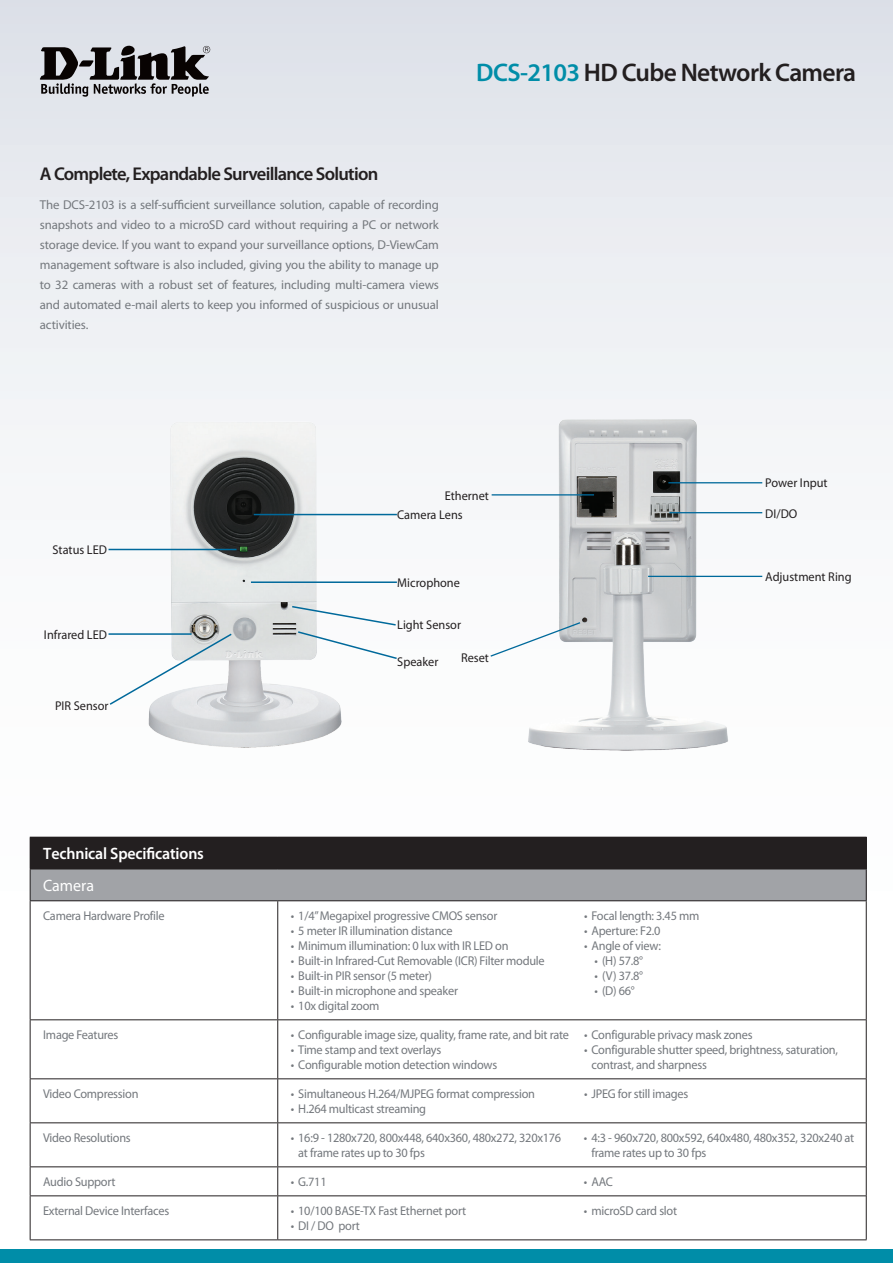
<style>
.page{position:relative;width:893px;height:1263px;background:#fff}
.page>*{position:absolute;margin:0;border:0;box-sizing:border-box;transform-origin:0 0}
.t1{font:600 25.5px "Myriad Pro";letter-spacing:-.025em;color:#231f20}
.t2{font:600 18.6px "Myriad Pro";letter-spacing:-.04em;color:#231f20}
.t3{font:600 16.5px "Myriad Pro";letter-spacing:-.01em;color:#fff}
.t4{font:16.5px "Myriad Pro";color:#fff}
.t5{font:12.9px/20px "Myriad Pro";letter-spacing:-.01em;color:#74787d;text-align:justify}
.t6{font:12.75px/15px "Myriad Pro";letter-spacing:-.02em;color:#74787d}
.t7{font:12.75px "Myriad Pro";color:#231f20}
.s1{color:#008da8}
</style>
<div class="page">
<div style="left:0;top:0;width:893px;height:1084px;background:linear-gradient(to bottom,#e3e6ec,#fff)"></div>
<div style="left:0;top:1249px;width:893px;height:14px;background:#008da8"></div>
<svg style="left:40px;top:46px;width:170px;height:51px;background:#807f83"></svg>
<div style="left:30px;top:837px;width:836px;height:32px;background:#231f20"></div>
<div style="left:30px;top:869px;width:836px;height:32px;background:#a1a3a7"></div>
<hr style="left:866px;top:837px;width:1px;height:32px;background:#231f20">
<hr style="left:866px;top:869px;width:1px;height:31px;background:#231f20">
<hr style="left:30px;top:869px;width:248px;height:1px;background:#231f20">
<hr style="left:30px;top:869px;width:1px;height:31px;background:#231f20">
<hr style="left:278px;top:869px;width:293px;height:1px;background:#231f20">
<hr style="left:571px;top:869px;width:296px;height:1px;background:#231f20">
<hr style="left:278px;top:1122px;width:293px;height:1px;background:#231f20">
<hr style="left:278px;top:1166px;width:293px;height:1px;background:#231f20">
<hr style="left:278px;top:1195px;width:293px;height:1px;background:#231f20">
<hr style="left:30px;top:900px;width:248px;height:1px;background:#231f20">
<hr style="left:30px;top:901px;width:1px;height:118px;background:#231f20">
<hr style="left:30px;top:1020px;width:1px;height:58px;background:#231f20">
<hr style="left:30px;top:1079px;width:1px;height:43px;background:#231f20">
<hr style="left:30px;top:1123px;width:1px;height:43px;background:#231f20">
<svg style="left:30px;top:1167px;width:1px;height:28px"></svg>
<hr style="left:30px;top:1196px;width:1px;height:43px;background:#231f20">
<hr style="left:571px;top:900px;width:296px;height:1px;background:#231f20">
<hr style="left:571px;top:1122px;width:295px;height:1px;background:#231f20">
<hr style="left:571px;top:1166px;width:295px;height:1px;background:#231f20">
<hr style="left:571px;top:1195px;width:295px;height:1px;background:#231f20">
<hr style="left:866px;top:901px;width:1px;height:119px;background:#231f20">
<hr style="left:866px;top:1020px;width:1px;height:59px;background:#231f20">
<hr style="left:866px;top:1079px;width:1px;height:44px;background:#231f20">
<hr style="left:866px;top:1123px;width:1px;height:44px;background:#231f20">
<svg style="left:866px;top:1167px;width:1px;height:29px"></svg>
<hr style="left:866px;top:1196px;width:1px;height:43px;background:#231f20">
<hr style="left:30px;top:1122px;width:248px;height:1px;background:#231f20">
<hr style="left:30px;top:1166px;width:248px;height:1px;background:#231f20">
<hr style="left:30px;top:1195px;width:248px;height:1px;background:#231f20">
<hr style="left:278px;top:1239px;width:293px;height:1px;background:#231f20">
<hr style="left:30px;top:1239px;width:248px;height:1px;background:#231f20">
<hr style="left:571px;top:1239px;width:296px;height:1px;background:#231f20">
<hr style="left:278px;top:900px;width:293px;height:1px;background:#231f20">
<hr style="left:277px;top:901px;width:1px;height:118px;background:#231f20">
<hr style="left:277px;top:1020px;width:1px;height:58px;background:#231f20">
<hr style="left:277px;top:1079px;width:1px;height:43px;background:#231f20">
<hr style="left:277px;top:1123px;width:1px;height:43px;background:#231f20">
<svg style="left:277px;top:1167px;width:1px;height:28px"></svg>
<hr style="left:277px;top:1196px;width:1px;height:43px;background:#231f20">
<hr style="left:30px;top:1019px;width:248px;height:1px;background:#231f20">
<hr style="left:278px;top:1019px;width:293px;height:1px;background:#231f20">
<hr style="left:571px;top:1019px;width:295px;height:1px;background:#231f20">
<hr style="left:30px;top:1078px;width:248px;height:1px;background:#231f20">
<hr style="left:278px;top:1078px;width:293px;height:1px;background:#231f20">
<hr style="left:571px;top:1078px;width:295px;height:1px;background:#231f20">
<img style="left:111px;top:386px;width:267px;height:397px">
<img style="left:497px;top:389px;width:261px;height:371px">
<hr style="left:109px;top:549px;width:128px;height:1px;background:#00699b">
<svg style="left:108px;top:632px;width:125px;height:74px"></svg>
<hr style="left:254px;top:514px;width:143px;height:1px;background:#00699b">
<hr style="left:251px;top:581px;width:146px;height:2px;background:#00699b">
<svg style="left:290px;top:605px;width:108px;height:55px"></svg>
<hr style="left:492px;top:494px;width:102px;height:1px;background:#00699b">
<svg style="left:489px;top:621px;width:93px;height:37px"></svg>
<hr style="left:668px;top:482px;width:94px;height:1px;background:#00699b">
<hr style="left:669px;top:512px;width:93px;height:1px;background:#00699b">
<hr style="left:648px;top:576px;width:114px;height:1px;background:#00699b">
<h2 class="t2" style="left:40px;top:162px;width:340px">A Complete, Expandable Surveillance Solution</h2>
<p class="t5" style="left:40px;top:195px;width:401px">The DCS-2103 is a self-sufficient surveillance solution, capable of recording snapshots and video to a microSD card without requiring a PC or network storage device. If you want to expand your surveillance options, D-ViewCam management software is also included, giving you the ability to manage up to 32 cameras with a robust set of features, including multi-camera views and automated e-mail alerts to keep you informed of suspicious or unusual activities.</p>
<h1 class="t1" style="left:476px;top:56px;width:381px"><span class="s1">DCS-2103</span> HD Cube Network Camera</h1>
<p class="t7" style="left:53px;top:542px;width:56px">Status LED</p>
<p class="t7" style="left:44px;top:627px;width:65px">Infrared LED</p>
<p class="t7" style="left:55px;top:697px;width:55px">PIR Sensor</p>
<p class="t7" style="left:445px;top:487px;width:46px">Ethernet</p>
<p class="t7" style="left:397px;top:507px;width:67px">Camera Lens</p>
<p class="t7" style="left:397px;top:575px;width:64px">Microphone</p>
<p class="t7" style="left:397px;top:617px;width:65px">Light Sensor</p>
<p class="t7" style="left:397px;top:653px;width:43px">Speaker</p>
<p class="t7" style="left:461px;top:649px;width:29px">Reset</p>
<p class="t7" style="left:765px;top:475px;width:64px">Power Input</p>
<p class="t7" style="left:765px;top:506px;width:34px">DI/DO</p>
<p class="t7" style="left:765px;top:569px;width:88px">Adjustment Ring</p>
<p class="t3" style="left:43px;top:843px;width:162px">Technical Specifications</p>
<p class="t4" style="left:43px;top:875px;width:52px">Camera</p>
<p class="t6" style="left:43px;top:908px;width:123px">Camera Hardware Profile</p>
<p class="t6" style="left:291px;top:908px;width:208px">• 1/4” Megapixel progressive CMOS sensor</p>
<p class="t6" style="left:291px;top:923px;width:163px">• 5 meter IR illumination distance</p>
<p class="t6" style="left:291px;top:938px;width:219px">• Minimum illumination: 0 lux with IR LED on</p>
<p class="t6" style="left:291px;top:953px;width:255px">• Built-in Infrared-Cut Removable (ICR) Filter module</p>
<p class="t6" style="left:291px;top:968px;width:143px">• Built-in PIR sensor (5 meter)</p>
<p class="t6" style="left:291px;top:983px;width:169px">• Built-in microphone and speaker</p>
<p class="t6" style="left:291px;top:998px;width:90px">• 10x digital zoom</p>
<p class="t6" style="left:43px;top:1027px;width:77px">Image Features</p>
<p class="t6" style="left:291px;top:1027px;width:280px">• Configurable image size, quality, frame rate, and bit rate</p>
<p class="t6" style="left:291px;top:1042px;width:152px">• Time stamp and text overlays</p>
<p class="t6" style="left:291px;top:1057px;width:208px">• Configurable motion detection windows</p>
<p class="t6" style="left:43px;top:1086px;width:97px">Video Compression</p>
<p class="t6" style="left:291px;top:1086px;width:246px">• Simultaneous H.264/MJPEG format compression</p>
<p class="t6" style="left:291px;top:1101px;width:137px">• H.264 multicast streaming</p>
<p class="t6" style="left:584px;top:908px;width:117px">• Focal length: 3.45 mm</p>
<p class="t6" style="left:584px;top:923px;width:78px">• Aperture: F2.0</p>
<p class="t6" style="left:584px;top:938px;width:79px">• Angle of view:</p>
<p class="t6" style="left:594px;top:953px;width:50px">• (H) 57.8°</p>
<p class="t6" style="left:594px;top:968px;width:50px">• (V) 37.8°</p>
<p class="t6" style="left:594px;top:983px;width:42px">• (D) 66°</p>
<p class="t6" style="left:584px;top:1027px;width:170px">• Configurable privacy mask zones</p>
<p class="t6" style="left:591px;top:1042px;width:248px;text-indent:-7px">• Configurable shutter speed, brightness, saturation, contrast, and sharpness</p>
<p class="t6" style="left:584px;top:1086px;width:106px">• JPEG for still images</p>
<p class="t6" style="left:43px;top:1130px;width:89px">Video Resolutions</p>
<p class="t6" style="left:298px;top:1130px;width:265px;text-indent:-7px">• 16:9 - 1280x720, 800x448, 640x360, 480x272, 320x176 at frame rates up to 30 fps</p>
<p class="t6" style="left:591px;top:1130px;width:264px;text-indent:-7px">• 4:3 - 960x720, 800x592, 640x480, 480x352, 320x240 at frame rates up to 30 fps</p>
<p class="t6" style="left:43px;top:1174px;width:74px">Audio Support</p>
<p class="t6" style="left:291px;top:1174px;width:37px">• G.711</p>
<p class="t6" style="left:584px;top:1174px;width:31px">• AAC</p>
<p class="t6" style="left:43px;top:1203px;width:128px">External Device Interfaces</p>
<p class="t6" style="left:291px;top:1203px;width:177px">• 10/100 BASE-TX Fast Ethernet port</p>
<p class="t6" style="left:291px;top:1218px;width:71px">• DI / DO port</p>
<p class="t6" style="left:584px;top:1203px;width:95px">• microSD card slot</p>
</div>
